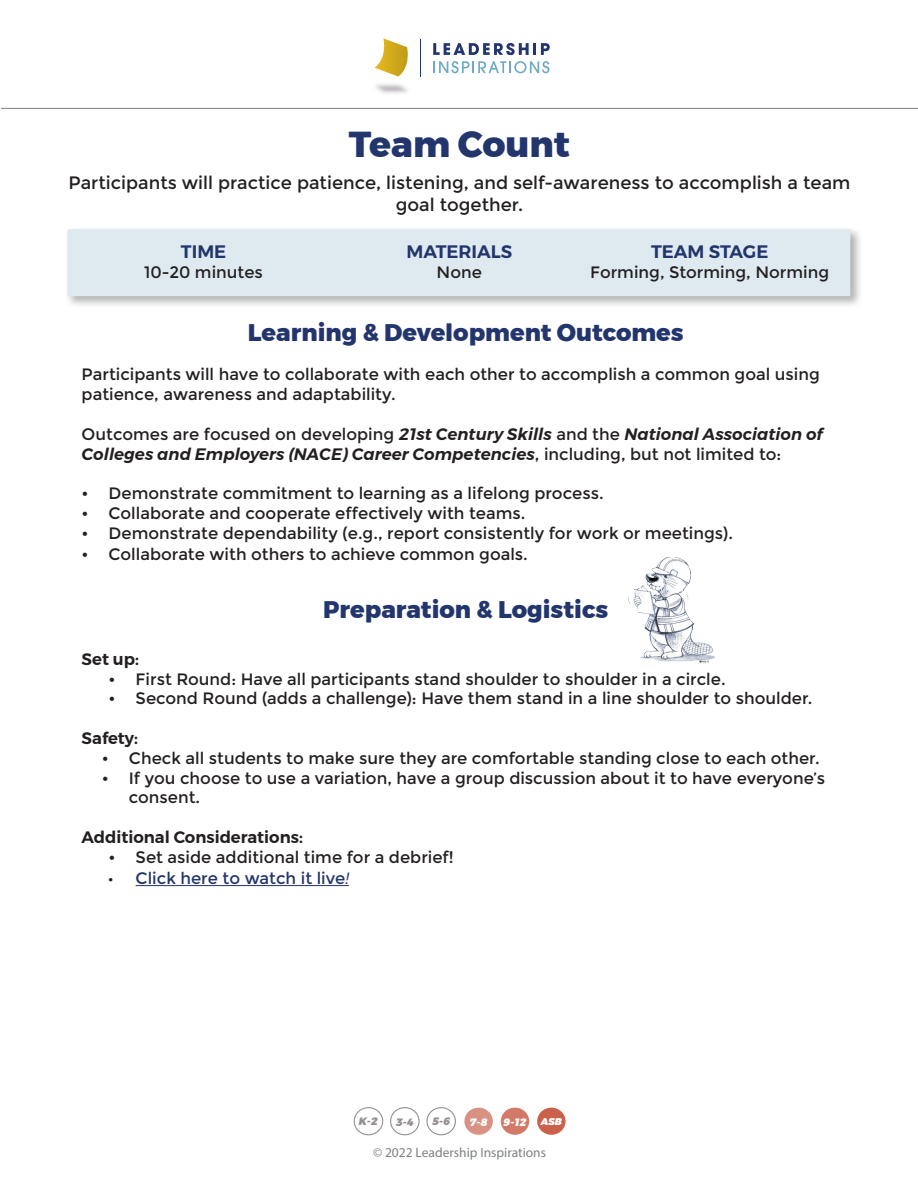
<style>
.page{position:relative;width:918px;height:1188px;background:#fff}
.page>*{position:absolute;margin:0;border:0;box-sizing:border-box;transform-origin:0 0}
.t1{font:800 36px "Montserrat";color:#22356c}
.t2{font:800 24px "Montserrat";color:#22356c}
.t3{font:18px/21.6px "Montserrat";color:#231f20;text-align:center}
.t4{font:600 18px "Montserrat";color:#22356c}
.t5{font:16.5px/19.8px "Montserrat";color:#231f20}
.t6{font:italic 600 16.5px/19.8px "Montserrat";color:#231f20}
.t7{font:600 16.5px "Montserrat";color:#231f20}
.t8{font:16.5px "Montserrat";color:#22356c}
.t9{font:13.5px "Myriad Pro";color:#7e8083}
.t10{font:italic 900 10.65px "Montserrat";color:#969190}
.t11{font:italic 900 10.65px "Montserrat";color:#fff}
.t12{font:italic 900 9.75px "Montserrat";color:#fff}
.s1{font-weight:400;font-style:normal}
.s2{font-family:"Myriad Pro";color:#231f20}
.s3{font-style:italic}
</style>
<div class="page">
<hr style="left:1px;top:108px;width:917px;height:1px;background:#7e8083">
<div style="left:354px;top:1107px;width:29px;height:28px;border:1px solid #969190;border-radius:50%"></div>
<div style="left:390px;top:1107px;width:30px;height:28px;border:1px solid #969190;border-radius:50%"></div>
<div style="left:426px;top:1107px;width:30px;height:28px;border:1px solid #969190;border-radius:50%"></div>
<div style="left:464px;top:1108px;width:29px;height:27px;background:#da9082;border-radius:50%"></div>
<div style="left:501px;top:1108px;width:28px;height:27px;background:#d27968;border-radius:50%"></div>
<div style="left:537px;top:1108px;width:29px;height:27px;background:#cb614d;border-radius:50%"></div>
<svg style="left:433px;top:43px;width:117px;height:12px"></svg>
<svg style="left:439px;top:61px;width:110px;height:12px"></svg>
<hr style="left:420px;top:39px;width:1px;height:38px;background:#22356c">
<svg style="left:383px;top:38px;width:25px;height:16px"></svg>
<img style="left:374px;top:54px;width:65px;height:40px">
<div style="left:64px;top:226px;width:799px;height:83px;background:#231f20;opacity:.35"></div>
<div style="left:67px;top:229px;width:783px;height:67px;background:#deeaf0"></div>
<hr style="left:136px;top:885px;width:213px;height:1px;background:#22356c">
<img style="left:628px;top:557px;width:87px;height:106px">
<p class="t1" style="left:349px;top:115px;width:223px">Team Count</p>
<p class="t3" style="left:69px;top:172px;width:783px">Participants will practice patience, listening, and self-awareness to accomplish a team goal together.</p>
<p class="t4" style="left:651px;top:238px;width:119px">TEAM STAGE</p>
<p class="t5" style="left:590px;top:263px;width:240px">Forming, Storming, Norming</p>
<p class="t4" style="left:406px;top:238px;width:107px">MATERIALS</p>
<p class="t5" style="left:437px;top:263px;width:47px">None</p>
<p class="t4" style="left:181px;top:238px;width:47px">TIME</p>
<p class="t5" style="left:144px;top:263px;width:120px">10-20 minutes</p>
<p class="t2" style="left:248px;top:313px;width:437px">Learning &amp; Development Outcomes</p>
<p class="t5" style="left:82px;top:365px;width:740px">Participants will have to collaborate with each other to accomplish a common goal using patience, awareness and adaptability.</p>
<p class="t6" style="left:82px;top:424px;width:742px"><span class="s1">Outcomes are focused on developing</span> 21st Century Skills <span class="s1">and the</span> National Association of<br>Colleges and Employers (NACE) Career Competencies<span class="s1">, including, but not limited to:</span></p>
<p class="t5" style="left:82px;top:484px;width:524px">• Demonstrate commitment to learning as a lifelong process.</p>
<p class="t5" style="left:82px;top:503px;width:445px">• Collaborate and cooperate effectively with teams.</p>
<p class="t5" style="left:82px;top:523px;width:653px">• Demonstrate dependability (e.g., report consistently for work or meetings).</p>
<p class="t5" style="left:82px;top:545px;width:448px">• Collaborate with others to achieve common goals.</p>
<p class="t2" style="left:323px;top:590px;width:287px">Preparation &amp; Logistics</p>
<p class="t7" style="left:82px;top:646px;width:59px">Set up:</p>
<p class="t5" style="left:109px;top:669px;width:618px">• First Round: Have all participants stand shoulder to shoulder in a circle.</p>
<p class="t5" style="left:109px;top:689px;width:705px">• Second Round (adds a challenge): Have them stand in a line shoulder to shoulder.</p>
<p class="t7" style="left:82px;top:725px;width:58px">Safety:</p>
<p class="t5" style="left:102px;top:748px;width:719px">• Check all students to make sure they are comfortable standing close to each other.</p>
<p class="t5" style="left:129px;top:768px;width:698px;text-indent:-27px">• If you choose to use a variation, have a group discussion about it to have everyone’s consent.</p>
<p class="t7" style="left:82px;top:824px;width:223px">Additional Considerations:</p>
<p class="t5" style="left:109px;top:847px;width:347px">• Set aside additional time for a debrief!</p>
<p class="t8" style="left:109px;top:869px;width:242px"><span class="s2">•</span> Click here to watch it live<span class="s3">!</span></p>
<p class="t10" style="left:359px;top:1113px;width:21px">K-2</p>
<p class="t10" style="left:396px;top:1113px;width:20px">3-4</p>
<p class="t10" style="left:432px;top:1113px;width:20px">5-6</p>
<p class="t11" style="left:470px;top:1113px;width:20px">7-8</p>
<p class="t11" style="left:503px;top:1113px;width:25px">9-12</p>
<p class="t12" style="left:541px;top:1113px;width:23px">ASB</p>
<p class="t9" style="left:373px;top:1144px;width:175px">© 2022 Leadership Inspirations</p>
</div>
